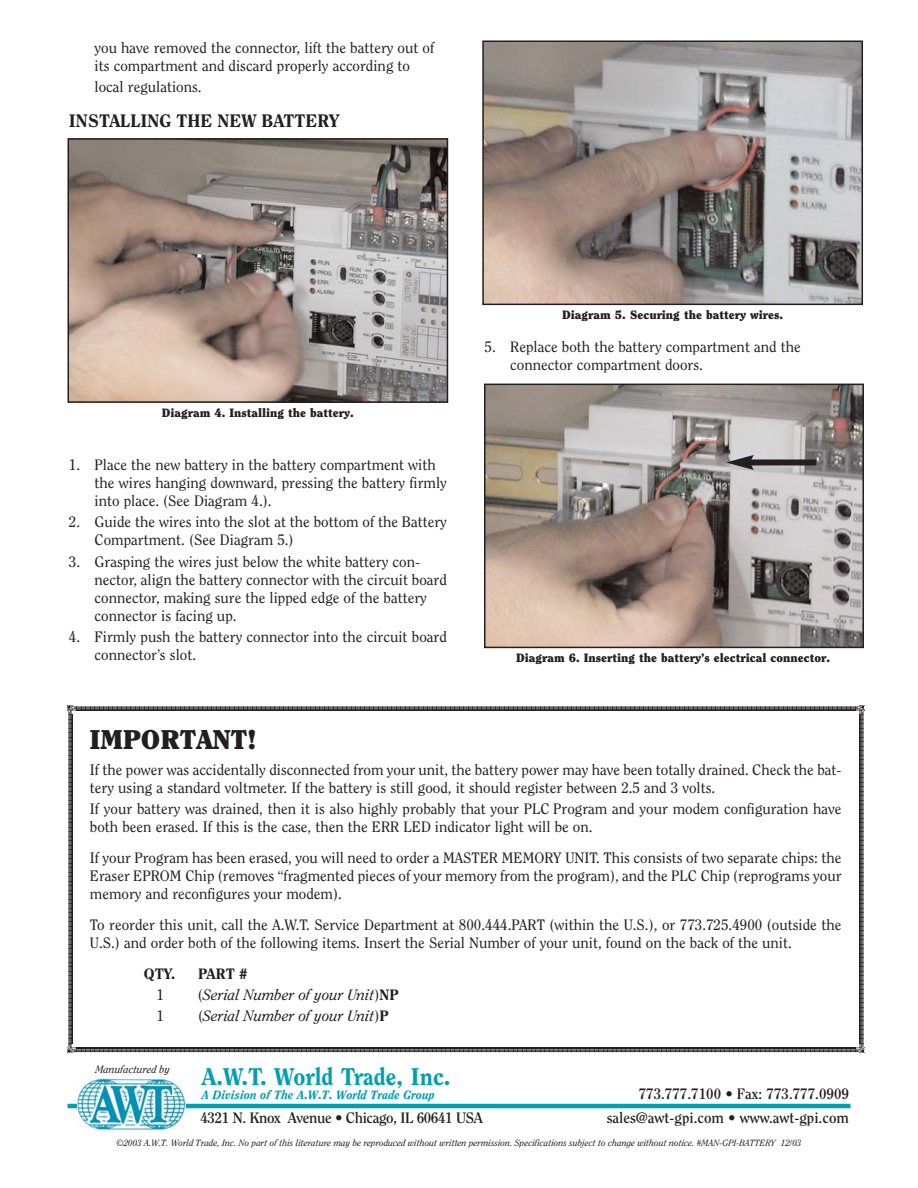
<style>
.page{position:relative;width:918px;height:1188px;background:#fff}
.page>*{position:absolute;margin:0;border:0;box-sizing:border-box;transform-origin:0 0}
.t1{font:900 27px "Clearface";color:#231f20}
.t2{font:800 24px "Clearface";color:#00a0af}
.t3{font:800 18px "Clearface";color:#231f20}
.t4{font:15px/18px "Clearface";color:#231f20}
.t5{font:700 15px/23.4px "Clearface";color:#231f20;text-align:right}
.t6{font:italic 15px "Clearface";color:#231f20}
.t7{font:700 15px "Clearface";letter-spacing:-.025em;color:#231f20}
.t8{font:800 15px "Clearface";color:#231f20}
.t9{font:900 12px "Clearface";color:#231f20}
.t10{font:italic 800 12px "Clearface";color:#00a0af}
.t11{font:italic 10.5px "Clearface";color:#231f20}
.t12{font:italic 9px "Clearface";color:#231f20}
.s1{font-style:normal}
.s2{font-weight:800;font-style:normal}
</style>
<div class="page">
<hr style="left:68px;top:1104px;width:783px;height:4px;background:#00a0af">
<img style="left:77px;top:1075px;width:109px;height:56px">
<img style="left:71px;top:141px;width:374px;height:259px">
<div style="left:68px;top:138px;width:380px;height:265px;border:2px solid #231f20"></div>
<img style="left:485px;top:43px;width:375px;height:259px">
<div style="left:482px;top:40px;width:381px;height:265px;border:2px solid #231f20"></div>
<img style="left:487px;top:387px;width:374px;height:258px">
<div style="left:484px;top:384px;width:380px;height:264px;border:2px solid #231f20"></div>
<div style="left:748px;top:459px;width:68px;height:6px;background:#231f20"></div>
<svg style="left:726px;top:455px;width:28px;height:15px"></svg>
<svg style="left:68px;top:706px;width:796px;height:346px"></svg>
<p class="t4" style="left:95px;top:40px;width:341px">you have removed the connector, lift the battery out of its compartment and discard properly according to</p>
<p class="t4" style="left:95px;top:79px;width:109px">local regulations.</p>
<p class="t3" style="left:69px;top:113px;width:272px">INSTALLING THE NEW BATTERY</p>
<p class="t9" style="left:162px;top:408px;width:194px">Diagram 4. Installing the battery.</p>
<p class="t4" style="left:95px;top:457px;width:354px;text-indent:-26px">1. Place the new battery in the battery compartment with the wires hanging downward, pressing the battery firmly into place. (See Diagram 4.).</p>
<p class="t4" style="left:95px;top:514px;width:354px;text-indent:-26px">2. Guide the wires into the slot at the bottom of the Battery<br>Compartment. (See Diagram 5.)</p>
<p class="t4" style="left:95px;top:554px;width:354px;text-indent:-26px">3. Grasping the wires just below the white battery con&shy;nector, align the battery connector with the circuit board connector, making sure the lipped edge of the battery connector is facing up.</p>
<p class="t4" style="left:95px;top:629px;width:354px;text-indent:-26px">4. Firmly push the battery connector into the circuit board connector’s slot.</p>
<p class="t9" style="left:562px;top:310px;width:222px">Diagram 5. Securing the battery wires.</p>
<p class="t4" style="left:510px;top:339px;width:292px;text-indent:-26px">5. Replace both the battery compartment and the connector compartment doors.</p>
<p class="t9" style="left:516px;top:653px;width:316px">Diagram 6. Inserting the battery’s electrical connector.</p>
<h1 class="t1" style="left:90px;top:728px;width:168px">IMPORTANT!</h1>
<p class="t4" style="left:90px;top:762px;width:753px">If the power was accidentally disconnected from your unit, the battery power may have been totally drained. Check the bat&shy;tery using a standard voltmeter. If the battery is still good, it should register between 2.5 and 3 volts.</p>
<p class="t4" style="left:90px;top:801px;width:753px">If your battery was drained, then it is also highly probably that your PLC Program and your modem configuration have both been erased. If this is the case, then the ERR LED indicator light will be on.</p>
<p class="t4" style="left:90px;top:850px;width:753px;text-align:justify">If your Program has been erased, you will need to order a MASTER MEMORY UNIT. This consists of two separate chips: the Eraser EPROM Chip (removes “fragmented pieces of your memory from the program), and the PLC Chip (reprograms your memory and reconfigures your modem).</p>
<p class="t4" style="left:90px;top:916px;width:753px">To reorder this unit, call the A.W.T. Service Department at 800.444.PART (within the U.S.), or 773.725.4900 (outside the<br>U.S.) and order both of the following items. Insert the Serial Number of your unit, found on the back of the unit.</p>
<p class="t8" style="left:144px;top:967px;width:33px">QTY.</p>
<p class="t8" style="left:198px;top:967px;width:51px">PART #</p>
<p class="t4" style="left:156px;top:987px;width:9px">1</p>
<p class="t6" style="left:198px;top:988px;width:202px"><span class="s1">(</span>Serial Number of your Unit<span class="s1">)</span><span class="s2">NP</span></p>
<p class="t4" style="left:156px;top:1008px;width:9px">1</p>
<p class="t6" style="left:198px;top:1010px;width:192px"><span class="s1">(</span>Serial Number of your Unit<span class="s1">)</span><span class="s2">P</span></p>
<p class="t11" style="left:95px;top:1065px;width:76px">Manufactured by</p>
<h2 class="t2" style="left:202px;top:1067px;width:250px">A.W.T. World Trade, Inc.</h2>
<p class="t10" style="left:202px;top:1089px;width:234px">A Division of The A.W.T. World Trade Group</p>
<p class="t7" style="left:200px;top:1111px;width:284px">4321 N. Knox Avenue • Chicago, IL 60641 USA</p>
<p class="t5" style="left:607px;top:1083px;width:244px">773.777.7100 • Fax: 773.777.0909 sales@awt-gpi.com • www.awt-gpi.com</p>
<p class="t12" style="left:117px;top:1139px;width:686px">©2003 A.W.T. World Trade, Inc. No part of this literature may be reproduced without written permission. Specifications subject to change without notice. #MAN-GPI-BATTERY 12/03</p>
</div>
